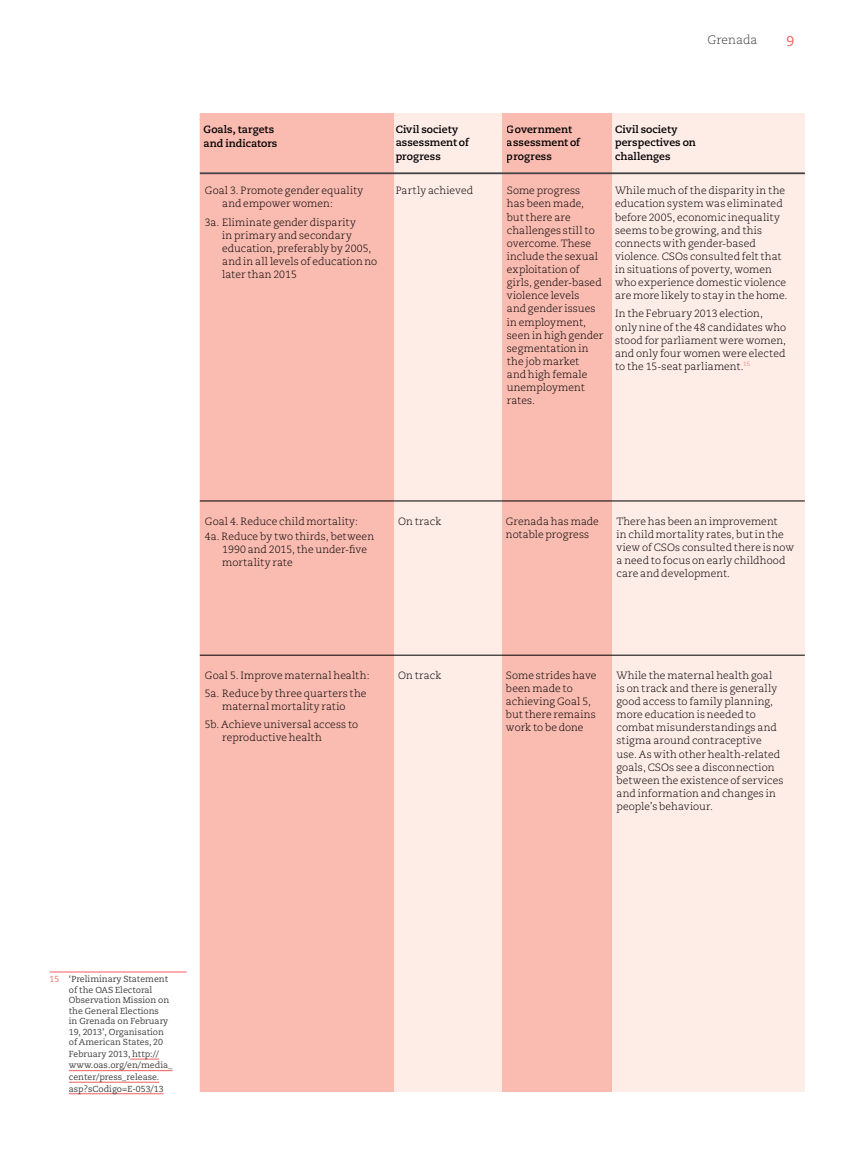
<style>
.page{position:relative;width:844px;height:1166px;background:#fff}
.page>*{position:absolute;margin:0;border:0;box-sizing:border-box;transform-origin:0 0}
.t1{font:14px "Caecilia CE";color:#f15d5e}
.t2{font:300 12.25px "Caecilia CE";color:#414042}
.t3{font:300 10.5px/13.1px "Caecilia CE";letter-spacing:.005em;color:#000}
.t4{font:700 10.5px/13.1px "Caecilia CE";letter-spacing:.005em;color:#000}
.t5{font:8.75px/10.5px "Caecilia CE";color:#414042}
.s1{color:#f26f6a}
</style>
<div class="page">
<hr style="left:50px;top:971px;width:137px;height:1px;background:#f15d5e">
<svg style="left:130px;top:1059px;width:29px;height:1px"></svg>
<hr style="left:69px;top:1070px;width:103px;height:1px;background:#f15d5e">
<hr style="left:69px;top:1082px;width:90px;height:1px;background:#f15d5e">
<hr style="left:69px;top:1093px;width:94px;height:1px;background:#f15d5e">
<div style="left:200px;top:113px;width:604px;height:978px;background:#feece7"></div>
<div style="left:502px;top:113px;width:109px;height:978px;background:#fabbb1"></div>
<div style="left:200px;top:113px;width:193px;height:978px;background:#fabbb1"></div>
<hr style="left:200px;top:172px;width:604px;height:2px;background:#414042">
<hr style="left:200px;top:500px;width:604px;height:1px;background:#000">
<hr style="left:200px;top:655px;width:604px;height:1px;background:#000">
<p class="t2" style="left:707px;top:32px;width:51px">Grenada</p>
<h1 class="t1" style="left:786px;top:32px;width:9px">9</h1>
<p class="t4" style="left:203px;top:123px;width:75px">Goals, targets and indicators</p>
<p class="t4" style="left:395px;top:123px;width:75px">Civil society assessment of progress</p>
<p class="t4" style="left:506px;top:123px;width:75px">Government assessment of progress</p>
<p class="t4" style="left:615px;top:123px;width:82px">Civil society perspectives on challenges</p>
<p class="t3" style="left:222px;top:184px;width:143px;text-indent:-17px">Goal 3. Promote gender equality and empower women:</p>
<p class="t3" style="left:222px;top:215px;width:157px;text-indent:-17px">3a. Eliminate gender disparity<br>in primary and secondary education, preferably by 2005, and in all levels of education no later than 2015</p>
<p class="t3" style="left:395px;top:184px;width:79px">Partly achieved</p>
<p class="t3" style="left:506px;top:184px;width:98px">Some progress<br>has been made, but there are challenges still to overcome. These include the sexual exploitation of girls, gender-based violence levels<br>and gender issues in employment, seen in high gender segmentation in the job market<br>and high female unemployment rates.</p>
<p class="t3" style="left:615px;top:184px;width:174px">While much of the disparity in the education system was eliminated before 2005, economic inequality seems to be growing, and this connects with gender-based violence. CSOs consulted felt that in situations of poverty, women who experience domestic violence are more likely to stay in the home.</p>
<p class="t3" style="left:615px;top:307px;width:173px">In the February 2013 election, only nine of the 48 candidates who stood for parliament were women, and only four women were elected to the 15-seat parliament.<sup>15</sup></p>
<p class="t3" style="left:205px;top:513px;width:171px;line-height:15.6px">Goal 4. Reduce child mortality:<br>4a. Reduce by two thirds, between</p>
<p class="t3" style="left:222px;top:543px;width:146px">1990 and 2015, the under-five mortality rate</p>
<p class="t3" style="left:398px;top:514px;width:45px">On track</p>
<p class="t3" style="left:205px;top:666px;width:166px;line-height:18px">Goal 5. Improve maternal health:<br>5a. Reduce by three quarters the</p>
<p class="t3" style="left:205px;top:697px;width:155px;line-height:18px;text-align:center">maternal mortality ratio<br>5b. Achieve universal access to</p>
<p class="t3" style="left:222px;top:731px;width:101px">reproductive health</p>
<p class="t3" style="left:398px;top:668px;width:45px">On track</p>
<p class="t3" style="left:506px;top:514px;width:94px">Grenada has made notable progress</p>
<p class="t3" style="left:616px;top:514px;width:179px">There has been an improvement<br>in child mortality rates, but in the view of CSOs consulted there is now a need to focus on early childhood care and development.</p>
<p class="t3" style="left:506px;top:668px;width:92px">Some strides have been made to achieving Goal 5, but there remains work to be done</p>
<p class="t3" style="left:616px;top:668px;width:168px">While the maternal health goal<br>is on track and there is generally good access to family planning, more education is needed to combat misunderstandings and stigma around contraceptive use. As with other health-related goals, CSOs see a disconnection between the existence of services and information and changes in people’s behaviour.</p>
<p class="t5" style="left:69px;top:974px;width:102px;text-indent:-19px"><span class="s1">15</span> ‘Preliminary Statement of the OAS Electoral<br>Observation Mission on the General Elections in Grenada on February<br>19, 2013’, Organisation of American States, 20</p>
<p class="t5" style="left:69px;top:1048px;width:105px;line-height:11.5px">February 2013, http:// www.oas.org/en/media_ center/press_release. asp?sCodigo=E-053/13</p>
</div>
